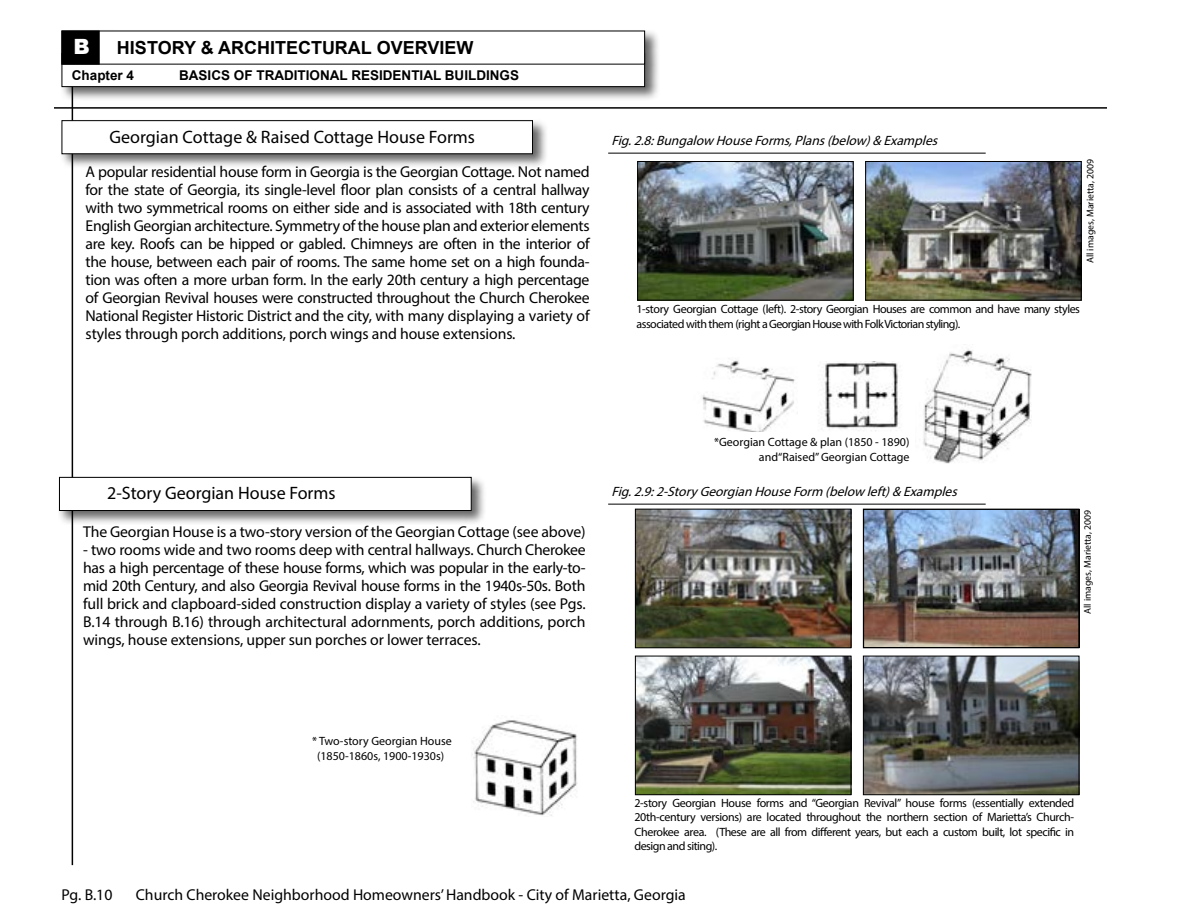
<style>
.page{position:relative;width:1188px;height:918px;background:#fff}
.page>*{position:absolute;margin:0;border:0;box-sizing:border-box;transform-origin:0 0}
.t1{font:900 21px "Arial";color:#fff}
.t2{font:18px "Myriad Pro";color:#000}
.t3{font:700 18px "Arial";color:#000}
.t4{font:15.75px/18px "Myriad Pro";letter-spacing:-.005em;color:#000;text-align:justify}
.t5{font:italic 13.5px "Myriad Pro";color:#000}
.t6{font:700 13.5px "Arial";color:#000}
.t7{font:12px/14.4px "Myriad Pro";letter-spacing:-.04em;color:#000;text-align:justify}
.t8{font:12px/14.4px "Myriad Pro";color:#000;text-align:center}
.t9{font:9.75px "Myriad Pro";color:#000}
</style>
<div class="page">
<div style="left:60px;top:29px;width:600px;height:72px;background:#000;opacity:.6"></div>
<div style="left:62px;top:53px;width:583px;height:34px;background:#fff;border:1px solid #000"></div>
<div style="left:62px;top:31px;width:583px;height:34px;background:#fff"></div>
<div style="left:62px;top:31px;width:38px;height:34px;background:#000;border:1px solid #000"></div>
<hr style="left:54px;top:107px;width:1053px;height:2px;background:#000">
<hr style="left:72px;top:87px;width:1px;height:778px;background:#000">
<div style="left:58px;top:476px;width:429px;height:49px;background:#000;opacity:.6"></div>
<div style="left:59px;top:477px;width:413px;height:34px;background:#fff;border:1px solid #000"></div>
<img style="left:637px;top:511px;width:212px;height:135px">
<div style="left:635px;top:509px;width:216px;height:139px;border:1px solid #000"></div>
<img style="left:637px;top:658px;width:212px;height:135px">
<div style="left:635px;top:656px;width:216px;height:139px;border:1px solid #000"></div>
<img style="left:865px;top:511px;width:212px;height:135px">
<div style="left:863px;top:509px;width:216px;height:139px;border:1px solid #000"></div>
<img style="left:865px;top:658px;width:212px;height:135px">
<div style="left:863px;top:656px;width:216px;height:139px;border:1px solid #000"></div>
<img style="left:472px;top:720px;width:106px;height:96px">
<hr style="left:608px;top:504px;width:378px;height:1px;background:#000">
<hr style="left:608px;top:153px;width:378px;height:1px;background:#000">
<div style="left:60px;top:119px;width:488px;height:49px;background:#000;opacity:.6"></div>
<div style="left:62px;top:120px;width:471px;height:34px;background:#fff;border:1px solid #000"></div>
<img style="left:639px;top:163px;width:212px;height:135px">
<div style="left:637px;top:161px;width:216px;height:139px;border:1px solid #000"></div>
<img style="left:867px;top:163px;width:212px;height:135px">
<div style="left:865px;top:161px;width:216px;height:139px;border:1px solid #000"></div>
<img style="left:702px;top:360px;width:93px;height:72px">
<img style="left:923px;top:349px;width:109px;height:115px">
<img style="left:821px;top:362px;width:79px;height:69px">
<h1 class="t1" style="left:74px;top:31px;width:18px">B</h1>
<p class="t3" style="left:117px;top:36px;width:358px">HISTORY &amp; ARCHITECTURAL OVERVIEW</p>
<p class="t6" style="left:72px;top:66px;width:64px">Chapter 4</p>
<p class="t6" style="left:179px;top:66px;width:341px">BASICS OF TRADITIONAL RESIDENTIAL BUILDINGS</p>
<p class="t2" style="left:110px;top:126px;width:367px">Georgian Cottage &amp; Raised Cottage House Forms</p>
<p class="t5" style="left:612px;top:132px;width:331px">Fig.2.8:Bungalow HouseForms,Plans(below)&amp; Examples</p>
<p class="t4" style="left:86px;top:162px;width:506px">A popular residential house form in Georgia is the Georgian Cottage. Not named for the state of Georgia, its single-level floor plan consists of a central hallway with two symmetrical rooms on either side and is associated with 18th century English Georgian architecture. Symmetry of the house plan and exterior elements are key. Roofs can be hipped or gabled. Chimneys are often in the interior of the house, between each pair of rooms. The same home set on a high founda&shy;tion was often a more urban form. In the early 20th century a high percentage of Georgian Revival houses were constructed throughout the Church Cherokee National Register Historic District and the city, with many displaying a variety of styles through porch additions, porch wings and house extensions.</p>
<p class="t9" style="left:1084px;top:263px;width:106px;rotate:-90deg">All images, Marietta, 2009</p>
<p class="t7" style="left:636px;top:302px;width:445px">1-story Georgian Cottage (left). 2-story Georgian Houses are common and have many styles associated with them (right a Georgian House with Folk Victorian styling).</p>
<p class="t2" style="left:107px;top:482px;width:230px">2-Story Georgian House Forms</p>
<p class="t4" style="left:83px;top:522px;width:504px">The Georgian House is a two-story version of the Georgian Cottage (see above)</p>
<p class="t4" style="left:83px;top:540px;width:504px">- two rooms wide and two rooms deep with central hallways. Church Cherokee has a high percentage of these house forms, which was popular in the early-to&shy;mid 20th Century, and also Georgia Revival house forms in the 1940s-50s. Both full brick and clapboard-sided construction display a variety of styles (see Pgs.<br>B.14 through B.16) through architectural adornments, porch additions, porch wings, house extensions, upper sun porches or lower terraces.</p>
<p class="t8" style="left:714px;top:435px;width:197px;text-align:right">*Georgian Cottage &amp; plan (1850 - 1890) and“Raised” Georgian Cottage</p>
<p class="t5" style="left:612px;top:483px;width:351px">Fig.2.9:2-StoryGeorgianHouseForm (below left)&amp; Examples</p>
<p class="t9" style="left:1082px;top:614px;width:106px;rotate:-90deg">All images, Marietta, 2009</p>
<p class="t8" style="left:312px;top:734px;width:141px">* Two-story Georgian House (1850-1860s, 1900-1930s)</p>
<p class="t7" style="left:634px;top:795px;width:441px">2-story Georgian House forms and “Georgian Revival” house forms (essentially extended 20th-century versions) are located throughout the northern section of Marietta’s Church-Cherokee area. (These are all from different years, but each a custom built, lot specific in design and siting).</p>
<p class="t4" style="left:62px;top:885px;width:52px">Pg. B.10</p>
<p class="t4" style="left:136px;top:885px;width:551px">Church Cherokee Neighborhood Homeowners’ Handbook - City of Marietta, Georgia</p>
</div>
